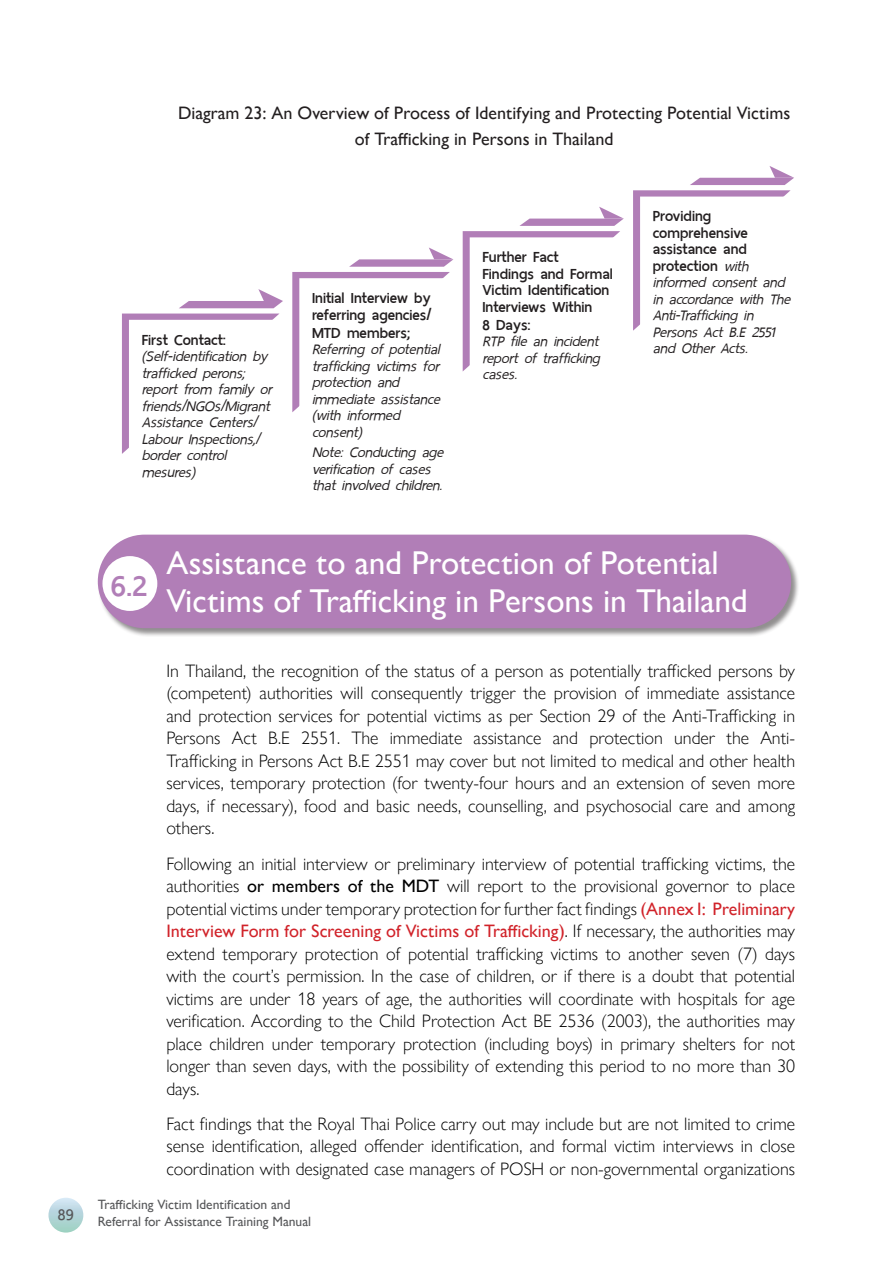
<style>
.page{position:relative;width:893px;height:1263px;background:#fff}
.page>*{position:absolute;margin:0;border:0;box-sizing:border-box;transform-origin:0 0}
.t1{font:700 39px "Thai Sans Neue";color:#b17eb7}
.t2{font:500 33px/37.5px "Gill Sans Nova";color:#fff}
.t3{font:600 21px "Thai Sans Neue";color:#57585a}
.t4{font:italic 19.5px/16.5px "Thai Sans Neue";color:#231f20}
.t5{font:700 19.5px/16.8px "Thai Sans Neue";color:#231f20;text-align:justify}
.t6{font:300 18px/22.5px "Gill Sans Nova";color:#000;text-align:justify}
.t7{font:500 18px/25.5px "Gill Sans Nova";color:#231f20;text-align:center}
.t8{font:500 13.5px/16.5px "Gill Sans Nova";color:#57585a}
.s1{font-weight:700;font-style:normal}
.s2{font-weight:500}
.s3{font-weight:500;color:#d1232a}
</style>
<div class="page">
<div style="left:48px;top:1198px;width:35px;height:34px;background:linear-gradient(to bottom,#d3e3f6,#9dcec3);border-radius:50%"></div>
<div style="left:97px;top:534px;width:703px;height:103px;background:#231f20;opacity:.5"></div>
<div style="left:98px;top:535px;width:693px;height:93px;background:#b17eb7;border-radius:47px"></div>
<div style="left:102px;top:556px;width:55px;height:55px;background:#fff;border-radius:50%"></div>
<svg style="left:179px;top:289px;width:104px;height:19px"></svg>
<svg style="left:122px;top:314px;width:157px;height:140px"></svg>
<svg style="left:292px;top:247px;width:161px;height:165px"></svg>
<svg style="left:463px;top:207px;width:161px;height:164px"></svg>
<svg style="left:633px;top:166px;width:161px;height:165px"></svg>
<p class="t7" style="left:178px;top:100px;width:614px">Diagram 23: An Overview of Process of Identifying and Protecting Potential Victims of Trafficking in Persons in Thailand</p>
<p class="t5" style="left:142px;top:331px;width:86px">First Contact:</p>
<p class="t4" style="left:142px;top:347px;width:132px">(Self-identification by trafficked perons; report from family or friends/NGOs/Migrant<br>Assistance Centers/<br>Labour Inspections,/ border control mesures)</p>
<p class="t5" style="left:312px;top:289px;width:121px;line-height:17.2px">Initial Interview by referring agencies/ MTD members;</p>
<p class="t4" style="left:312px;top:340px;width:129px">Referring of potential trafficking victims for protection and immediate assistance (with informed consent)</p>
<p class="t4" style="left:312px;top:444px;width:133px">Note: Conducting age verification of cases that involved children.</p>
<p class="t5" style="left:482px;top:248px;width:132px;text-align:left">Further Fact<br>Findings and Formal<br>Victim Identification<br>Interviews Within<br>8 Days:</p>
<p class="t4" style="left:482px;top:333px;width:119px;text-align:justify">RTP file an incident report of trafficking cases.</p>
<p class="t4" style="left:653px;top:208px;width:139px"><span class="s1">Providing comprehensive assistance and protection</span> with informed consent and in accordance with The<br>Anti-Trafficking in<br>Persons Act B.E 2551 and Other Acts.</p>
<p class="t1" style="left:111px;top:561px;width:37px">6.2</p>
<p class="t2" style="left:166px;top:544px;width:583px">Assistance to and Protection of Potential<br>Victims of Trafficking in Persons in Thailand</p>
<p class="t6" style="left:166px;top:659px;width:630px">In Thailand, the recognition of the status of a person as potentially trafficked persons by (competent) authorities will consequently trigger the provision of immediate assistance and protection services for potential victims as per Section 29 of the Anti-Trafficking in Persons Act B.E 2551. The immediate assistance and protection under the Anti-Trafficking in Persons Act B.E 2551 may cover but not limited to medical and other health services, temporary protection (for twenty-four hours and an extension of seven more days, if necessary), food and basic needs, counselling, and psychosocial care and among others.</p>
<p class="t6" style="left:166px;top:852px;width:630px">Following an initial interview or preliminary interview of potential trafficking victims, the authorities <span class="s2">or members of the MDT</span> will report to the provisional governor to place potential victims under temporary protection for further fact findings <span class="s3">(Annex I: Preliminary Interview Form for Screening of Victims of Trafficking)</span>. If necessary, the authorities may extend temporary protection of potential trafficking victims to another seven (7) days with the court’s permission. In the case of children, or if there is a doubt that potential victims are under 18 years of age, the authorities will coordinate with hospitals for age verification. According to the Child Protection Act BE 2536 (2003), the authorities may place children under temporary protection (including boys) in primary shelters for not longer than seven days, with the possibility of extending this period to no more than 30 days.</p>
<p class="t6" style="left:166px;top:1112px;width:630px">Fact findings that the Royal Thai Police carry out may include but are not limited to crime sense identification, alleged offender identification, and formal victim interviews in close coordination with designated case managers of POSH or non-governmental organizations</p>
<p class="t3" style="left:58px;top:1201px;width:17px">89</p>
<p class="t8" style="left:98px;top:1196px;width:215px">Trafficking Victim Identification and<br>Referral for Assistance Training Manual</p>
</div>
